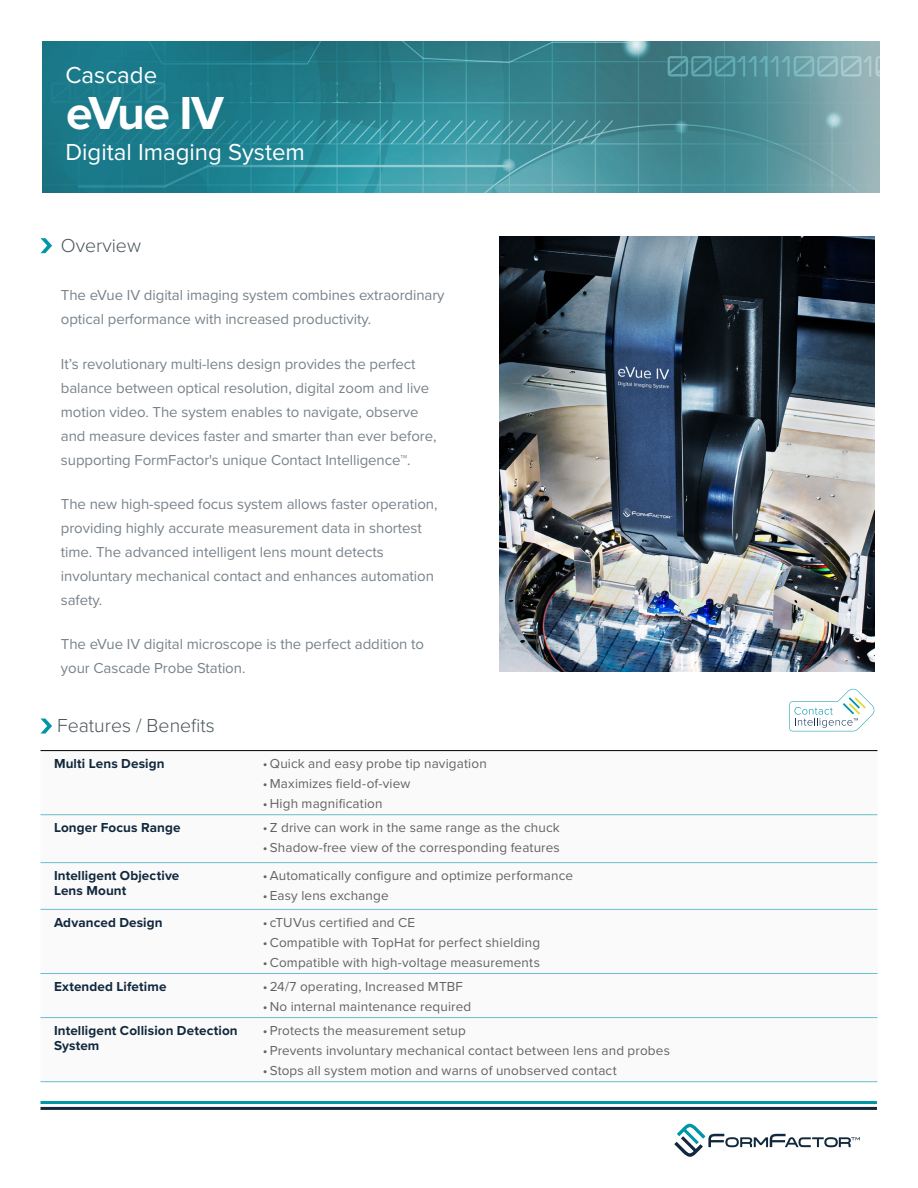
<style>
.page{position:relative;width:918px;height:1188px;background:#fff}
.page>*{position:absolute;margin:0;border:0;box-sizing:border-box;transform-origin:0 0}
.t1{font:700 48px "Proxima Nova";letter-spacing:-.06em;color:#fff}
.t2{font:24px "Proxima Nova";color:#fff}
.t3{font:300 19.5px "Proxima Nova";color:#4c565c}
.t4{font:15px/24px "Proxima Nova";letter-spacing:-.005em;color:#79838a}
.t5{font:13.5px "Proxima Nova";letter-spacing:.01em;color:#646363}
.t6{font:700 13.5px/15px "Proxima Nova";letter-spacing:.01em;color:#11283d}
</style>
<div class="page">
<hr style="left:40px;top:1101px;width:837px;height:3px;background:#0096a8">
<hr style="left:40px;top:1107px;width:837px;height:3px;background:#11283d">
<svg style="left:674px;top:1124px;width:186px;height:33px"></svg>
<img style="left:42px;top:41px;width:838px;height:151px">
<img style="left:500px;top:237px;width:374px;height:435px">
<svg style="left:40px;top:238px;width:12px;height:15px"></svg>
<svg style="left:40px;top:751px;width:838px;height:268px"></svg>
<hr style="left:40px;top:750px;width:223px;height:1px;background:#000">
<hr style="left:263px;top:750px;width:615px;height:1px;background:#000">
<hr style="left:40px;top:814px;width:223px;height:1px;background:#66c0cb">
<hr style="left:263px;top:814px;width:615px;height:1px;background:#66c0cb">
<hr style="left:40px;top:862px;width:223px;height:1px;background:#66c0cb">
<hr style="left:263px;top:862px;width:615px;height:1px;background:#66c0cb">
<hr style="left:40px;top:909px;width:223px;height:1px;background:#66c0cb">
<hr style="left:263px;top:909px;width:615px;height:1px;background:#66c0cb">
<hr style="left:40px;top:973px;width:223px;height:1px;background:#66c0cb">
<hr style="left:263px;top:973px;width:615px;height:1px;background:#66c0cb">
<hr style="left:40px;top:1017px;width:223px;height:1px;background:#66c0cb">
<hr style="left:263px;top:1017px;width:615px;height:1px;background:#66c0cb">
<hr style="left:40px;top:1081px;width:223px;height:1px;background:#66c0cb">
<hr style="left:263px;top:1081px;width:615px;height:1px;background:#66c0cb">
<svg style="left:40px;top:719px;width:12px;height:15px"></svg>
<svg style="left:789px;top:689px;width:85px;height:42px"></svg>
<h2 class="t2" style="left:65px;top:61px;width:93px">Cascade</h2>
<h1 class="t1" style="left:66px;top:84px;width:159px">eVue IV</h1>
<h2 class="t2" style="left:65px;top:138px;width:241px">Digital Imaging System</h2>
<h3 class="t3" style="left:61px;top:234px;width:82px">Overview</h3>
<p class="t4" style="left:61px;top:284px;width:385px">The eVue IV digital imaging system combines extraordinary optical performance with increased productivity.</p>
<p class="t4" style="left:61px;top:352px;width:377px">It’s revolutionary multi-lens design provides the perfect balance between optical resolution, digital zoom and live motion video. The system enables to navigate, observe and measure devices faster and smarter than ever before, supporting FormFactor's unique Contact Intelligence™.</p>
<p class="t4" style="left:61px;top:492px;width:378px">The new high-speed focus system allows faster operation, providing highly accurate measurement data in shortest time. The advanced intelligent lens mount detects involuntary mechanical contact and enhances automation safety.</p>
<p class="t4" style="left:61px;top:632px;width:365px">The eVue IV digital microscope is the perfect addition to your Cascade Probe Station.</p>
<h3 class="t3" style="left:57px;top:714px;width:159px">Features / Benefits</h3>
<p class="t6" style="left:54px;top:756px;width:112px">Multi Lens Design</p>
<p class="t5" style="left:263px;top:755px;width:225px">•Quick and easy probe tip navigation</p>
<p class="t5" style="left:263px;top:775px;width:149px">• Maximizes field-of-view</p>
<p class="t5" style="left:263px;top:796px;width:121px">•High magnification</p>
<p class="t6" style="left:54px;top:820px;width:128px">Longer Focus Range</p>
<p class="t5" style="left:263px;top:819px;width:298px">•Z drive can work in the same range as the chuck</p>
<p class="t5" style="left:263px;top:840px;width:298px">•Shadow-free view of the corresponding features</p>
<p class="t6" style="left:54px;top:868px;width:127px">Intelligent Objective<br>Lens Mount</p>
<p class="t5" style="left:263px;top:867px;width:312px">•Automatically configure and optimize performance</p>
<p class="t5" style="left:263px;top:887px;width:127px">•Easy lens exchange</p>
<p class="t6" style="left:54px;top:915px;width:110px">Advanced Design</p>
<p class="t5" style="left:263px;top:914px;width:154px">• cTUVus certified and CE</p>
<p class="t5" style="left:263px;top:934px;width:279px">•Compatible with TopHat for perfect shielding</p>
<p class="t5" style="left:263px;top:954px;width:278px">•Compatible with high-voltage measurements</p>
<p class="t6" style="left:54px;top:979px;width:114px">Extended Lifetime</p>
<p class="t5" style="left:263px;top:978px;width:202px">•24/7 operating, Increased MTBF</p>
<p class="t5" style="left:263px;top:998px;width:210px">• No internal maintenance required</p>
<p class="t6" style="left:54px;top:1023px;width:185px">Intelligent Collision Detection<br>System</p>
<p class="t5" style="left:263px;top:1022px;width:204px">•Protects the measurement setup</p>
<p class="t5" style="left:263px;top:1042px;width:408px">•Prevents involuntary mechanical contact between lens and probes</p>
<p class="t5" style="left:263px;top:1063px;width:355px">•Stops all system motion and warns of unobserved contact</p>
</div>
